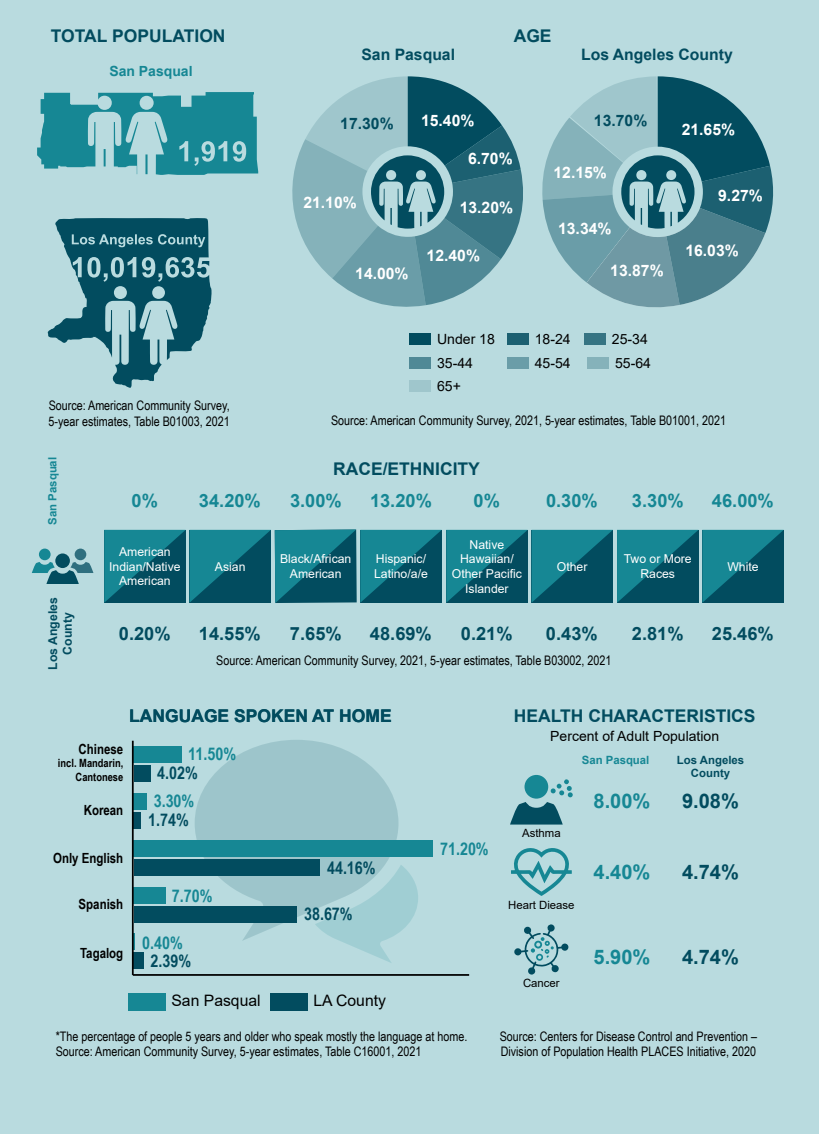
<style>
.page{position:relative;width:819px;height:1134px;background:#b9dbdf}
.page>*{position:absolute;margin:0;border:0;box-sizing:border-box;transform-origin:0 0}
.t1{font:700 20.12px "Arial";color:#168794}
.t2{font:700 20.12px "Arial";color:#024c5f}
.t3{font:700 18.2px "Arial";color:#024c5f}
.t4{font:700 18.2px "Arial";color:#168794}
.t5{font:700 17.5px "Arial";color:#024c5f}
.t6{font:700 17.5px "Arial Narrow";color:#168794}
.t7{font:700 17.5px "Arial Narrow";color:#024c5f}
.t8{font:700 15.75px "Arial";color:#fff}
.t9{font:700 15.75px "Arial";color:#024c5f}
.t10{font:15.75px "Arial";color:#000}
.t11{font:14.17px "Arial";color:#000}
.t12{font:700 14px "Arial Narrow";color:#000}
.t13{font:14px "Arial";color:#000}
.t14{font:700 14px "Arial";color:#168794}
.t15{font:13.12px/15.8px "Arial Narrow";color:#000}
.t16{font:12.25px/14.7px "Arial";color:#fff;text-align:center}
.t17{font:700 12.25px/14.7px "Arial";color:#024c5f;text-align:center}
.t18{font:11.38px "Arial";color:#000}
.t19{font:700 11.38px/13.7px "Arial Narrow";color:#000;text-align:right}
.t20{font:700 11.38px "Arial";color:#168794}
.t21{font:700 11.38px/13.7px "Arial";color:#024c5f;text-align:center}
</style>
<div class="page">
<div style="left:409px;top:333px;width:22px;height:12px;background:#024c5f"></div>
<div style="left:507px;top:333px;width:22px;height:12px;background:#1c6071"></div>
<div style="left:584px;top:333px;width:22px;height:12px;background:#367483"></div>
<div style="left:409px;top:357px;width:22px;height:12px;background:#508996"></div>
<div style="left:507px;top:357px;width:22px;height:12px;background:#6a9da8"></div>
<div style="left:587px;top:357px;width:22px;height:12px;background:#85b2ba"></div>
<div style="left:409px;top:380px;width:22px;height:12px;background:#9fc6cc"></div>
<svg style="left:104px;top:530px;width:680px;height:73px;background:#126d7d"></svg>
<div style="left:39px;top:549px;width:12px;height:11px;background:#168794;border-radius:50%"></div>
<div style="left:75px;top:549px;width:11px;height:11px;background:#2f6f7f;border-radius:50%"></div>
<div style="left:55px;top:553px;width:15px;height:15px;background:#024c5f;border-radius:50%"></div>
<svg style="left:32px;top:562px;width:61px;height:22px"></svg>
<svg style="left:511px;top:848px;width:61px;height:48px"></svg>
<div style="left:525px;top:775px;width:23px;height:24px;background:#168794;border-radius:50%"></div>
<svg style="left:510px;top:779px;width:63px;height:46px"></svg>
<svg style="left:542px;top:76px;width:231px;height:232px"></svg>
<svg style="left:514px;top:924px;width:55px;height:51px"></svg>
<svg style="left:341px;top:865px;width:77px;height:98px"></svg>
<svg style="left:195px;top:740px;width:204px;height:201px;fill:#9dc5cb"></svg>
<hr style="left:133px;top:974px;width:336px;height:2px;background:#000">
<div style="left:134px;top:765px;width:17px;height:17px;background:#024c5f"></div>
<div style="left:134px;top:812px;width:7px;height:17px;background:#024c5f"></div>
<div style="left:134px;top:859px;width:185px;height:17px;background:#024c5f"></div>
<div style="left:134px;top:906px;width:162px;height:16px;background:#024c5f"></div>
<div style="left:134px;top:952px;width:10px;height:17px;background:#024c5f"></div>
<div style="left:129px;top:993px;width:37px;height:18px;background:#168794"></div>
<div style="left:270px;top:993px;width:38px;height:18px;background:#024c5f"></div>
<svg style="left:48px;top:218px;width:164px;height:170px"></svg>
<div style="left:133px;top:887px;width:32px;height:16px;background:#168794"></div>
<div style="left:133px;top:840px;width:300px;height:17px;background:#168794"></div>
<div style="left:133px;top:793px;width:14px;height:17px;background:#168794"></div>
<div style="left:133px;top:746px;width:48px;height:17px;background:#168794"></div>
<hr style="left:132px;top:741px;width:2px;height:234px;background:#000">
<svg style="left:292px;top:76px;width:231px;height:231px"></svg>
<svg style="left:37px;top:92px;width:221px;height:83px"></svg>
<h3 class="t5" style="left:51px;top:23px;width:176px">TOTAL POPULATION</h3>
<p class="t14" style="left:109px;top:61px;width:85px">San Pasqual</p>
<p class="t15" style="left:49px;top:397px;width:183px">Source: American Community Survey,<br>5-year estimates, Table B01003, 2021</p>
<p class="t9" style="left:361px;top:43px;width:95px">San Pasqual</p>
<h3 class="t5" style="left:514px;top:23px;width:39px">AGE</h3>
<p class="t9" style="left:581px;top:43px;width:153px">Los Angeles County</p>
<p class="t9" style="left:340px;top:113px;width:55px">17.30%</p>
<p class="t8" style="left:303px;top:191px;width:55px">21.10%</p>
<p class="t8" style="left:355px;top:263px;width:55px">14.00%</p>
<p class="t8" style="left:421px;top:109px;width:55px">15.40%</p>
<p class="t8" style="left:468px;top:147px;width:46px">6.70%</p>
<p class="t8" style="left:460px;top:197px;width:55px">13.20%</p>
<p class="t8" style="left:427px;top:245px;width:55px">12.40%</p>
<p class="t9" style="left:594px;top:109px;width:55px">13.70%</p>
<p class="t8" style="left:554px;top:161px;width:55px">12.15%</p>
<p class="t8" style="left:558px;top:217px;width:55px">13.34%</p>
<p class="t8" style="left:610px;top:259px;width:55px">13.87%</p>
<p class="t8" style="left:682px;top:118px;width:55px">21.65%</p>
<p class="t8" style="left:718px;top:184px;width:46px">9.27%</p>
<p class="t8" style="left:685px;top:239px;width:55px">16.03%</p>
<p class="t11" style="left:437px;top:330px;width:59px">Under 18</p>
<p class="t11" style="left:535px;top:330px;width:38px">18-24</p>
<p class="t11" style="left:612px;top:330px;width:38px">25-34</p>
<p class="t11" style="left:437px;top:353px;width:38px">35-44</p>
<p class="t11" style="left:535px;top:353px;width:38px">45-54</p>
<p class="t11" style="left:615px;top:353px;width:38px">55-64</p>
<p class="t11" style="left:437px;top:377px;width:25px">65+</p>
<p class="t15" style="left:331px;top:412px;width:397px">Source: American Community Survey, 2021, 5-year estimates, Table B01001, 2021</p>
<p class="t20" style="left:44px;top:525px;width:69px;rotate:-90deg">San Pasqual</p>
<p class="t17" style="left:46px;top:670px;width:74px;rotate:-90deg">Los Angeles<br>County</p>
<h3 class="t5" style="left:333px;top:457px;width:148px">RACE/ETHNICITY</h3>
<h2 class="t4" style="left:132px;top:487px;width:28px">0%</h2>
<h2 class="t4" style="left:199px;top:487px;width:63px">34.20%</h2>
<h2 class="t4" style="left:290px;top:487px;width:53px">3.00%</h2>
<h2 class="t4" style="left:370px;top:487px;width:63px">13.20%</h2>
<h2 class="t4" style="left:474px;top:487px;width:28px">0%</h2>
<h2 class="t4" style="left:546px;top:487px;width:53px">0.30%</h2>
<h2 class="t4" style="left:632px;top:487px;width:53px">3.30%</h2>
<h2 class="t4" style="left:712px;top:487px;width:63px">46.00%</h2>
<p class="t16" style="left:109px;top:544px;width:73px">American<br>Indian/Native<br>American</p>
<p class="t16" style="left:215px;top:559px;width:32px">Asian</p>
<p class="t16" style="left:280px;top:552px;width:73px">Black/African<br>American</p>
<p class="t16" style="left:374px;top:552px;width:55px;text-align:left">Hispanic/<br>Latino/a/e</p>
<p class="t16" style="left:452px;top:537px;width:72px">Native<br>Hawaiian/<br>Other Pacific<br>Islander</p>
<p class="t16" style="left:557px;top:559px;width:32px">Other</p>
<p class="t16" style="left:624px;top:552px;width:70px">Two or More<br>Races</p>
<p class="t16" style="left:727px;top:559px;width:33px">White</p>
<h2 class="t3" style="left:119px;top:621px;width:53px">0.20%</h2>
<h2 class="t3" style="left:199px;top:621px;width:63px">14.55%</h2>
<h2 class="t3" style="left:290px;top:621px;width:53px">7.65%</h2>
<h2 class="t3" style="left:370px;top:621px;width:63px">48.69%</h2>
<h2 class="t3" style="left:461px;top:621px;width:53px">0.21%</h2>
<h2 class="t3" style="left:546px;top:621px;width:53px">0.43%</h2>
<h2 class="t3" style="left:632px;top:621px;width:53px">2.81%</h2>
<h2 class="t3" style="left:712px;top:621px;width:63px">25.46%</h2>
<p class="t15" style="left:216px;top:652px;width:397px">Source: American Community Survey, 2021, 5-year estimates, Table B03002, 2021</p>
<h3 class="t5" style="left:129px;top:704px;width:264px">LANGUAGE SPOKEN AT HOME</h3>
<p class="t12" style="left:79px;top:738px;width:46px">Chinese</p>
<p class="t19" style="left:58px;top:756px;width:67px">incl. Mandarin,<br>Cantonese</p>
<p class="t12" style="left:84px;top:800px;width:41px">Korean</p>
<p class="t12" style="left:53px;top:847px;width:72px">Only English</p>
<p class="t12" style="left:79px;top:893px;width:46px">Spanish</p>
<p class="t12" style="left:80px;top:942px;width:45px">Tagalog</p>
<h3 class="t6" style="left:188px;top:741px;width:49px">11.50%</h3>
<h3 class="t6" style="left:154px;top:788px;width:42px">3.30%</h3>
<h3 class="t7" style="left:157px;top:760px;width:42px">4.02%</h3>
<h3 class="t7" style="left:148px;top:807px;width:42px">1.74%</h3>
<h3 class="t6" style="left:172px;top:882px;width:42px">7.70%</h3>
<h3 class="t6" style="left:142px;top:929px;width:42px">0.40%</h3>
<h3 class="t7" style="left:151px;top:947px;width:42px">2.39%</h3>
<h3 class="t7" style="left:327px;top:854px;width:50px">44.16%</h3>
<h3 class="t7" style="left:304px;top:901px;width:50px">38.67%</h3>
<p class="t10" style="left:171px;top:990px;width:91px">San Pasqual</p>
<p class="t10" style="left:313px;top:990px;width:74px">LA County</p>
<h3 class="t6" style="left:440px;top:835px;width:50px">71.20%</h3>
<p class="t15" style="left:56px;top:1028px;width:413px">*The percentage of people 5 years and older who speak mostly the language at home.<br>Source: American Community Survey, 5-year estimates, Table C16001, 2021</p>
<h3 class="t5" style="left:514px;top:704px;width:243px">HEALTH CHARACTERISTICS</h3>
<p class="t13" style="left:550px;top:727px;width:170px">Percent of Adult Population</p>
<p class="t20" style="left:582px;top:752px;width:69px">San Pasqual</p>
<p class="t21" style="left:677px;top:753px;width:69px">Los Angeles<br>County</p>
<p class="t18" style="left:522px;top:825px;width:40px">Asthma</p>
<p class="t18" style="left:508px;top:897px;width:68px">Heart Diease</p>
<p class="t18" style="left:523px;top:975px;width:38px">Cancer</p>
<h1 class="t1" style="left:594px;top:786px;width:58px">8.00%</h1>
<h1 class="t2" style="left:682px;top:786px;width:58px">9.08%</h1>
<h1 class="t1" style="left:594px;top:858px;width:58px">4.40%</h1>
<h1 class="t2" style="left:682px;top:858px;width:58px">4.74%</h1>
<h1 class="t1" style="left:594px;top:942px;width:58px">5.90%</h1>
<h1 class="t2" style="left:682px;top:942px;width:58px">4.74%</h1>
<p class="t15" style="left:500px;top:1028px;width:259px">Source: Centers for Disease Control and Prevention –<br>Division of Population Health PLACES Initiative, 2020</p>
</div>
